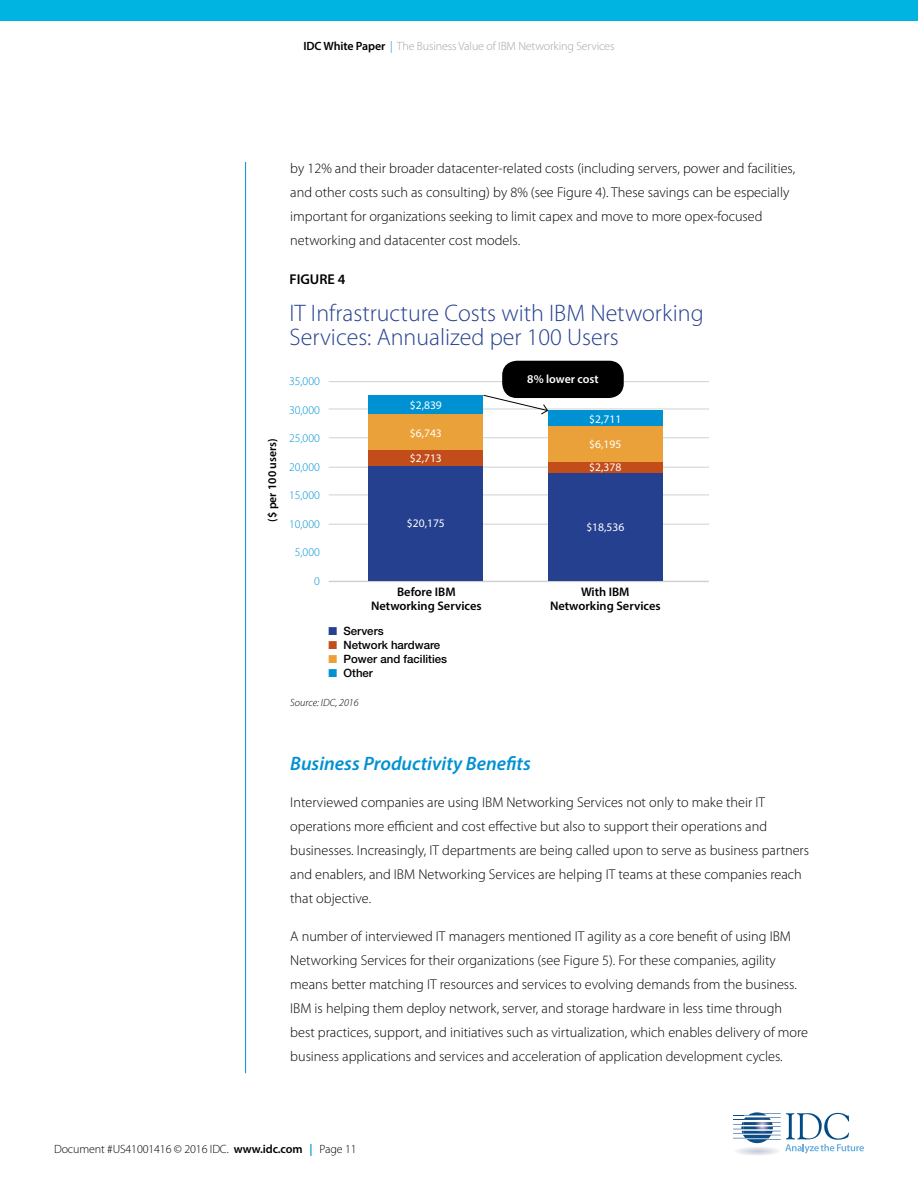
<style>
.page{position:relative;width:918px;height:1188px;background:#fff}
.page>*{position:absolute;margin:0;border:0;box-sizing:border-box;transform-origin:0 0}
.t1{font:300 24px/24px "Myriad Pro";color:#25408f}
.t2{font:italic 600 19.5px "Myriad Pro";color:#0091d2}
.t3{font:300 14.25px/24px "Myriad Pro";color:#000}
.t4{font:600 14.25px "Myriad Pro";color:#000}
.t5{font:600 12.45px/13.5px "Myriad Pro";color:#000;text-align:center}
.t6{font:300 12px "Myriad Pro";letter-spacing:-.01em;color:#a1a3a6}
.t7{font:300 12px "Myriad Pro";letter-spacing:-.01em;color:#000}
.t8{font:600 12px "Myriad Pro";color:#fff}
.t9{font:300 11.7px "Myriad Pro";color:#0091d2}
.t10{font:600 11.7px "Myriad Pro";color:#000}
.t11{font:11.55px "Myriad Pro";color:#fff}
.t12{font:500 11.4px "Helvetica Neue";color:#000}
.t13{font:italic 300 10.5px "Myriad Pro";color:#000}
.s1{font-weight:600;color:#000}
.s2{color:#0091d2}
.s3{color:#25408f}
.s4{color:#c34d1a}
.s5{color:#eba139}
.s6{font-weight:600}
.s7{font-weight:600;color:#0091d2}
</style>
<div class="page">
<svg style="left:733px;top:1113px;width:131px;height:42px"></svg>
<hr style="left:245px;top:162px;width:1px;height:911px;background:#0091d2">
<div style="left:0;top:0;width:918px;height:21px;background:#00b4e2"></div>
<hr style="left:329px;top:581px;width:380px;height:1px;background:#cfd1d2">
<hr style="left:329px;top:467px;width:380px;height:1px;background:#cfd1d2">
<hr style="left:329px;top:495px;width:380px;height:1px;background:#cfd1d2">
<hr style="left:329px;top:524px;width:380px;height:1px;background:#cfd1d2">
<hr style="left:329px;top:437px;width:380px;height:1px;background:#cfd1d2">
<hr style="left:329px;top:409px;width:380px;height:1px;background:#cfd1d2">
<hr style="left:329px;top:381px;width:380px;height:1px;background:#cfd1d2">
<svg style="left:483px;top:394px;width:66px;height:21px"></svg>
<div style="left:502px;top:361px;width:122px;height:37px;background:#000;border-radius:15px"></div>
<div style="left:369px;top:465px;width:114px;height:116px;background:#25408f"></div>
<div style="left:548px;top:472px;width:115px;height:109px;background:#25408f"></div>
<div style="left:369px;top:450px;width:114px;height:16px;background:#c34d1a"></div>
<div style="left:548px;top:461px;width:115px;height:11px;background:#c34d1a"></div>
<div style="left:369px;top:395px;width:114px;height:19px;background:#0091d2"></div>
<div style="left:548px;top:411px;width:115px;height:15px;background:#0091d2"></div>
<div style="left:369px;top:414px;width:114px;height:36px;background:#eba139"></div>
<div style="left:548px;top:426px;width:115px;height:35px;background:#eba139"></div>
<p class="t6" style="left:304px;top:39px;width:312px"><span class="s1">IDC White Paper</span> <span class="s2">|</span> The Business Value of IBM Networking Services</p>
<p class="t3" style="left:290px;top:156px;width:507px">by 12% and their broader datacenter-related costs (including servers, power and facilities, and other costs such as consulting) by 8% (see Figure 4). These savings can be especially important for organizations seeking to limit capex and move to more opex-focused networking and datacenter cost models.</p>
<p class="t10" style="left:265px;top:522px;width:85px;rotate:-90deg">($ per 100 users)</p>
<p class="t4" style="left:289px;top:270px;width:58px">FIGURE 4</p>
<p class="t1" style="left:289px;top:301px;width:416px">IT Infrastructure Costs with IBM Networking<br>Services: Annualized per 100 Users</p>
<p class="t9" style="left:289px;top:374px;width:32px">35,000</p>
<p class="t9" style="left:289px;top:403px;width:32px">30,000</p>
<p class="t9" style="left:289px;top:431px;width:32px">25,000</p>
<p class="t9" style="left:289px;top:460px;width:32px">20,000</p>
<p class="t9" style="left:289px;top:488px;width:32px">15,000</p>
<p class="t9" style="left:289px;top:517px;width:32px">10,000</p>
<p class="t9" style="left:295px;top:545px;width:27px">5,000</p>
<p class="t9" style="left:314px;top:574px;width:7px">0</p>
<p class="t11" style="left:410px;top:398px;width:34px">$2,839</p>
<p class="t11" style="left:410px;top:426px;width:34px">$6,743</p>
<p class="t11" style="left:410px;top:451px;width:34px">$2,713</p>
<p class="t8" style="left:527px;top:372px;width:73px">8% lower cost</p>
<p class="t11" style="left:589px;top:412px;width:34px">$2,711</p>
<p class="t11" style="left:589px;top:437px;width:34px">$6,195</p>
<p class="t11" style="left:589px;top:460px;width:34px">$2,378</p>
<p class="t11" style="left:407px;top:516px;width:39px">$20,175</p>
<p class="t11" style="left:586px;top:520px;width:39px">$18,536</p>
<p class="t5" style="left:371px;top:585px;width:112px">Before IBM<br>Networking Services</p>
<p class="t5" style="left:550px;top:585px;width:112px">With IBM<br>Networking Services</p>
<p class="t12" style="left:328px;top:624px;width:57px"><span class="s3">■</span> Servers</p>
<p class="t12" style="left:328px;top:638px;width:113px"><span class="s4">■</span> Network hardware</p>
<p class="t12" style="left:328px;top:652px;width:120px"><span class="s5">■</span> Power and facilities</p>
<p class="t12" style="left:328px;top:666px;width:46px"><span class="s2">■</span> Other</p>
<p class="t13" style="left:290px;top:696px;width:70px">Source: IDC, 2016</p>
<p class="t2" style="left:290px;top:751px;width:242px">Business Productivity Benefits</p>
<p class="t3" style="left:290px;top:790px;width:520px">Interviewed companies are using IBM Networking Services not only to make their IT operations more efficient and cost effective but also to support their operations and businesses. Increasingly, IT departments are being called upon to serve as business partners and enablers, and IBM Networking Services are helping IT teams at these companies reach that objective.</p>
<p class="t3" style="left:290px;top:924px;width:519px">A number of interviewed IT managers mentioned IT agility as a core benefit of using IBM Networking Services for their organizations (see Figure 5). For these companies, agility means better matching IT resources and services to evolving demands from the business.<br>IBM is helping them deploy network, server, and storage hardware in less time through best practices, support, and initiatives such as virtualization, which enables delivery of more business applications and services and acceleration of application development cycles.</p>
<p class="t7" style="left:54px;top:1141px;width:304px">Document #US41001416 © 2016 IDC. <span class="s6">www.idc.com</span> <span class="s7">|</span> Page 11</p>
</div>
